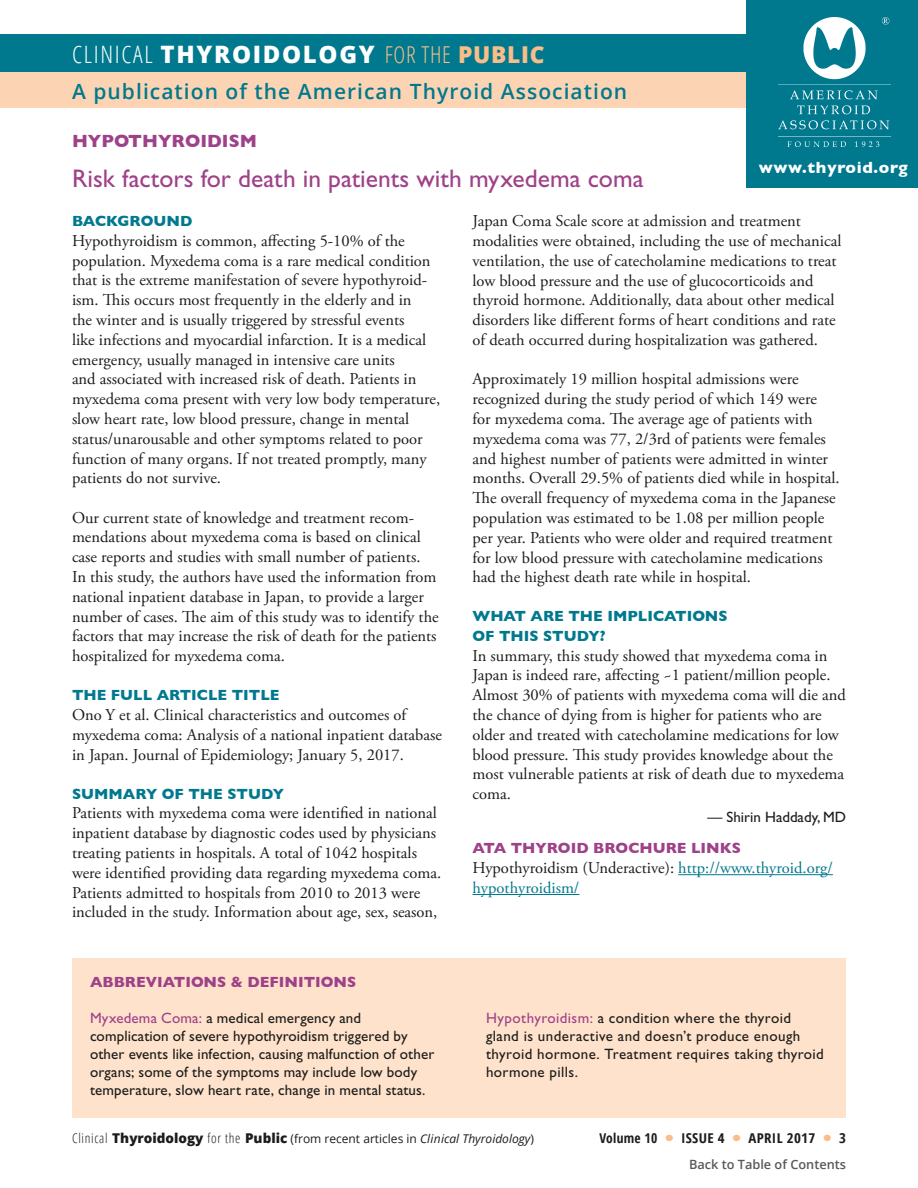
<style>
.page{position:relative;width:918px;height:1188px;background:#fff}
.page>*{position:absolute;margin:0;border:0;box-sizing:border-box;transform-origin:0 0}
.t1{font:25.5px "Gill Sans Std";color:#9f4189}
.t2{font:800 24px "Open Sans";letter-spacing:.07em;color:#fff}
.t3{font:600 21px "Open Sans";letter-spacing:.05em;color:#00798e}
.Topic_Header{font:700 18px "Gill Sans";color:#9f4189}
.body_serif{font:16.5px/19.8px "Adobe Garamond Pro";color:#1c1c1a}
.body_serif_2nd_para{font:16.5px/19.8px "Adobe Garamond Pro";color:#1c1c1a}
.body_links{font:16.5px/19.8px "Adobe Garamond Pro";color:#00798e}
.t4{font:700 16.5px "Gill Sans";letter-spacing:.04em;color:#fff}
.abbreviations_body{font:15px/18px "Gill Sans Std";letter-spacing:.015em;color:#1c1c1a}
.question{font:700 15px/19.5px "Gill Sans";color:#00798e}
.abbreviations_head{font:700 15px "Gill Sans";color:#9f4189}
.question_links{font:700 15px "Gill Sans";color:#9f4189}
.body_editor_name{font:15px "Gill Sans Std";color:#1c1c1a}
.t5{font:700 condensed 13.5px "Open Sans";letter-spacing:.02em;color:#1c1c1a;scale:1.1 1}
.t6{font:700 condensed 13.5px "Open Sans";letter-spacing:.02em;color:#1c1c1a}
.t7{font:600 12.75px "Open Sans";color:#58595b}
.t8{font:12px "Open Sans";color:#1c1c1a}
.s1{font-weight:300;font-stretch:condensed}
.s2{font-weight:300;font-stretch:condensed;font-size:23.25px;color:#fabd88}
.s3{font-size:23.25px;color:#fabd88}
.s4{color:#1c1c1a}
.s5{color:#9f4189}
.s6{font-weight:300;font-stretch:condensed;font-size:13.5px}
.s7{font-weight:800;font-size:13.5px}
.s8{font-style:italic}
</style>
<div class="page">
<div style="left:0;top:70px;width:918px;height:38px;background:#fdd4b3"></div>
<div style="left:0;top:35px;width:918px;height:37px;background:#00798e"></div>
<div style="left:747px;top:0;width:171px;height:188px;background:#00798e"></div>
<hr style="left:678px;top:874px;width:155px;height:1px;background:#00798e">
<hr style="left:472px;top:894px;width:107px;height:1px;background:#00798e">
<img style="left:778px;top:18px;width:112px;height:129px">
<div style="left:72px;top:958px;width:774px;height:160px;background:#fee2cb"></div>
<p class="t2" style="left:72px;top:36px;width:474px"><span class="s1">CLINICAL</span> THYROIDOLOGY <span class="s2">FOR THE</span> <span class="s3">PUBLIC</span></p>
<p class="t3" style="left:72px;top:77px;width:557px">A publication of the American Thyroid Association</p>
<p class="Topic_Header" style="left:72px;top:127px;width:186px">HYPOTHYROIDISM</p>
<p class="t1" style="left:72px;top:164px;width:573px">Risk factors for death in patients with myxedema coma</p>
<p class="question" style="left:72px;top:211px;width:122px">BACKGROUND</p>
<p class="body_serif" style="left:72px;top:231px;width:370px">Hypothyroidism is common, affecting 5-10% of the population. Myxedema coma is a rare medical condition that is the extreme manifestation of severe hypothyroid&shy;ism. This occurs most frequently in the elderly and in<br>the winter and is usually triggered by stressful events<br>like infections and myocardial infarction. It is a medical emergency, usually managed in intensive care units<br>and associated with increased risk of death. Patients in myxedema coma present with very low body temperature, slow heart rate, low blood pressure, change in mental status/unarousable and other symptoms related to poor function of many organs. If not treated promptly, many patients do not survive.</p>
<p class="body_serif_2nd_para" style="left:72px;top:508px;width:368px">Our current state of knowledge and treatment recom&shy;mendations about myxedema coma is based on clinical case reports and studies with small number of patients.<br>In this study, the authors have used the information from national inpatient database in Japan, to provide a larger number of cases. The aim of this study was to identify the factors that may increase the risk of death for the patients hospitalized for myxedema coma.</p>
<p class="question" style="left:72px;top:685px;width:209px">THE FULL ARTICLE TITLE</p>
<p class="body_serif" style="left:72px;top:706px;width:371px">Ono Y et al. Clinical characteristics and outcomes of myxedema coma: Analysis of a national inpatient database in Japan. Journal of Epidemiology; January 5, 2017.</p>
<p class="question" style="left:72px;top:783px;width:214px">SUMMARY OF THE STUDY</p>
<p class="body_serif" style="left:72px;top:804px;width:371px">Patients with myxedema coma were identified in national inpatient database by diagnostic codes used by physicians treating patients in hospitals. A total of 1042 hospitals were identified providing data regarding myxedema coma.<br>Patients admitted to hospitals from 2010 to 2013 were included in the study. Information about age, sex, season,</p>
<p class="t4" style="left:759px;top:155px;width:150px">www.thyroid.org</p>
<p class="body_serif" style="left:472px;top:212px;width:370px">Japan Coma Scale score at admission and treatment modalities were obtained, including the use of mechanical ventilation, the use of catecholamine medications to treat low blood pressure and the use of glucocorticoids and thyroid hormone. Additionally, data about other medical disorders like different forms of heart conditions and rate of death occurred during hospitalization was gathered.</p>
<p class="body_serif_2nd_para" style="left:472px;top:370px;width:369px">Approximately 19 million hospital admissions were recognized during the study period of which 149 were<br>for myxedema coma. The average age of patients with myxedema coma was 77, 2/3rd of patients were females and highest number of patients were admitted in winter months. Overall 29.5% of patients died while in hospital.<br>The overall frequency of myxedema coma in the Japanese population was estimated to be 1.08 per million people per year. Patients who were older and required treatment for low blood pressure with catecholamine medications had the highest death rate while in hospital.</p>
<p class="question" style="left:472px;top:606px;width:257px">WHAT ARE THE IMPLICATIONS<br>OF THIS STUDY?</p>
<p class="body_serif" style="left:472px;top:646px;width:375px">In summary, this study showed that myxedema coma in Japan is indeed rare, affecting ~1 patient/million people.<br>Almost 30% of patients with myxedema coma will die and the chance of dying from is higher for patients who are older and treated with catecholamine medications for low blood pressure. This study provides knowledge about the most vulnerable patients at risk of death due to myxedema coma.</p>
<p class="body_editor_name" style="left:707px;top:808px;width:140px">— Shirin Haddady, MD</p>
<p class="question_links" style="left:472px;top:836px;width:270px">ATA THYROID BROCHURE LINKS</p>
<p class="body_links" style="left:472px;top:859px;width:362px"><span class="s4">Hypothyroidism (Underactive):</span> http://www.thyroid.org/ hypothyroidism/</p>
<p class="abbreviations_head" style="left:90px;top:970px;width:268px">ABBREVIATIONS &amp; DEFINITIONS</p>
<p class="abbreviations_body" style="left:90px;top:1009px;width:346px"><span class="s5">Myxedema Coma:</span> a medical emergency and complication of severe hypothyroidism triggered by other events like infection, causing malfunction of other organs; some of the symptoms may include low body temperature, slow heart rate, change in mental status.</p>
<p class="abbreviations_body" style="left:486px;top:1009px;width:339px"><span class="s5">Hypothyroidism:</span> a condition where the thyroid gland is underactive and doesn’t produce enough thyroid hormone. Treatment requires taking thyroid hormone pills.</p>
<p class="t8" style="left:72px;top:1130px;width:463px"><span class="s6">Clinical</span> <span class="s7">Thyroidology</span> <span class="s6">for the</span> <span class="s7">Public</span> (from recent articles in <span class="s8">Clinical Thyroidology</span>)</p>
<p class="t6" style="left:599px;top:1129px;width:60px">Volume 10</p>
<p class="t5" style="left:681px;top:1129px;width:41px">ISSUE 4</p>
<p class="t5" style="left:749px;top:1129px;width:62px">APRIL 2017</p>
<p class="t5" style="left:839px;top:1129px;width:8px">3</p>
<p class="t7" style="left:689px;top:1155px;width:158px">Back to Table of Contents</p>
</div>
